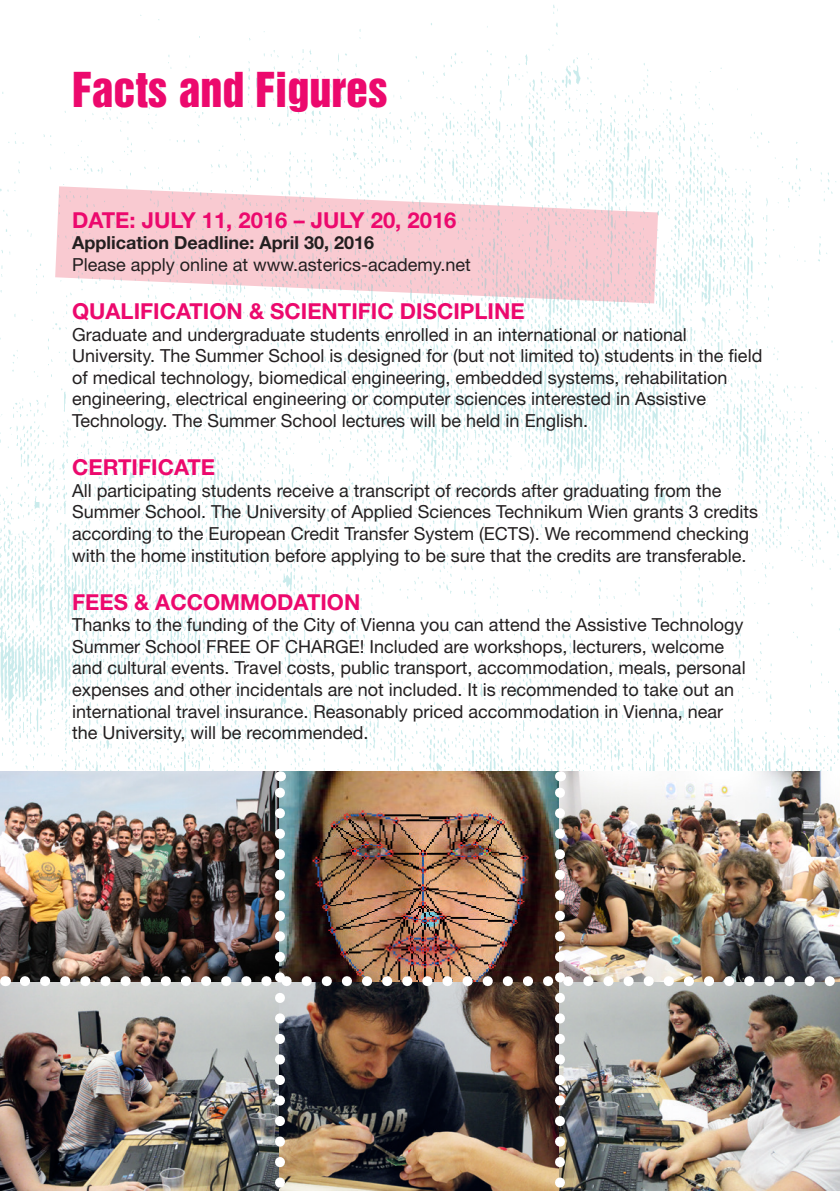
<style>
.page{position:relative;width:840px;height:1191px;background:#fff}
.page>*{position:absolute;margin:0;border:0;box-sizing:border-box;transform-origin:0 0}
.t1{font:44px "Helvetica Inserat";color:#ec096d}
.t2{font:700 22px "Helvetica Neue LT Std";color:#ec096d}
.t3{font:18px/21.6px "Helvetica Neue LT Std";color:#231f20}
.t4{font:700 18px "Helvetica Neue LT Std";color:#231f20}
</style>
<div class="page">
<img style="left:0;top:5px;width:839px;height:766px">
<img style="left:0;top:771px;width:839px;height:420px">
<img style="left:25px;top:771px;width:815px;height:411px">
<h1 class="t1" style="left:72px;top:63px;width:317px">Facts and Figures</h1>
<p class="t2" style="left:72px;top:206px;width:386px">DATE: JULY 11, 2016 – JULY 20, 2016</p>
<p class="t4" style="left:72px;top:232px;width:303px">Application Deadline: April 30, 2016</p>
<p class="t3" style="left:72px;top:253px;width:400px">Please apply online at www.asterics-academy.net</p>
<p class="t2" style="left:72px;top:297px;width:454px">QUALIFICATION &amp; SCIENTIFIC DISCIPLINE</p>
<p class="t3" style="left:72px;top:323px;width:691px">Graduate and undergraduate students enrolled in an international or national University. The Summer School is designed for (but not limited to) students in the field of medical technology, biomedical engineering, embedded systems, rehabilitation engineering, electrical engineering or computer sciences interested in Assistive Technology. The Summer School lectures will be held in English.</p>
<p class="t2" style="left:72px;top:453px;width:144px">CERTIFICATE</p>
<p class="t3" style="left:72px;top:479px;width:687px">All participating students receive a transcript of records after graduating from the Summer School. The University of Applied Sciences Technikum Wien grants 3 credits according to the European Credit Transfer System (ECTS). We recommend checking with the home institution before applying to be sure that the credits are transferable.</p>
<p class="t2" style="left:72px;top:588px;width:290px">FEES &amp; ACCOMMODATION</p>
<p class="t3" style="left:72px;top:613px;width:674px">Thanks to the funding of the City of Vienna you can attend the Assistive Technology Summer School FREE OF CHARGE! Included are workshops, lecturers, welcome and cultural events. Travel costs, public transport, accommodation, meals, personal expenses and other incidentals are not included. It is recommended to take out an international travel insurance. Reasonably priced accommodation in Vienna, near the University, will be recommended.</p>
</div>
